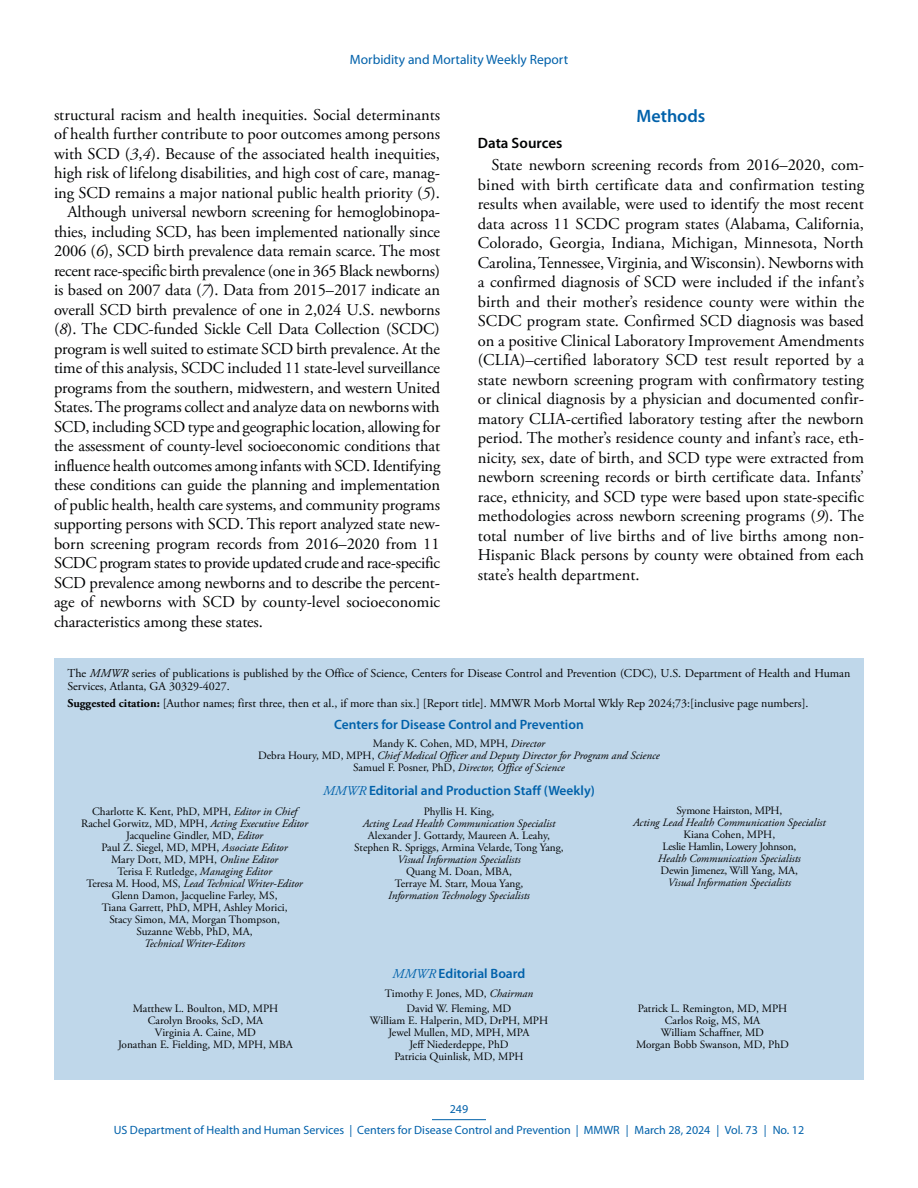
<style>
.page{position:relative;width:918px;height:1188px;background:#fff}
.page>*{position:absolute;margin:0;border:0;box-sizing:border-box;transform-origin:0 0}
.Heading_1{font:600 18px "Myriad Pro";color:#0061aa}
.Paragraph{font:16.5px/19.5px "Adobe Garamond Pro";color:#010203;text-align:justify}
.Heading_2_after_Heading_1{font:600 15px "Myriad Pro";color:#010203}
.t1{font:600 13.5px "Myriad Pro";color:#0061aa}
.t2{font:13.5px "Myriad Pro";color:#0061aa}
.t3{font:12px/13.5px "Adobe Garamond Pro";color:#010203}
.t4{font:12px/21.8px "Myriad Pro";color:#0061aa;text-align:center}
.t5{font:11.25px/12px "Adobe Garamond Pro";color:#010203;text-align:center}
.t6{font:italic 11.25px/12px "Adobe Garamond Pro";color:#010203;text-align:center}
.t7{font:11.25px/12px "Adobe Garamond Pro";letter-spacing:-.02em;color:#010203;text-align:center}
.s1{font-style:italic}
.s2{font-weight:700}
.s3{font-style:normal}
.s4{font-family:"Adobe Garamond Pro";font-weight:400;font-style:italic}
</style>
<div class="page">
<div style="left:54px;top:659px;width:810px;height:421px;background:#bfd7ea"></div>
<hr style="left:432px;top:1119px;width:54px;height:1px;background:#0061aa">
<p class="t2" style="left:350px;top:52px;width:220px">Morbidity and Mortality Weekly Report</p>
<p class="Paragraph" style="left:54px;top:106px;width:388px">structural racism and health inequities. Social determinants of health further contribute to poor outcomes among persons with SCD (<span class="s1">3</span>,<span class="s1">4</span>). Because of the associated health inequities, high risk of lifelong disabilities, and high cost of care, manag&shy;ing SCD remains a major national public health priority (<span class="s1">5</span>).</p>
<p class="Paragraph" style="left:54px;top:203px;width:388px;text-indent:14px">Although universal newborn screening for hemoglobinopa&shy;thies, including SCD, has been implemented nationally since 2006 (<span class="s1">6</span>), SCD birth prevalence data remain scarce. The most recent race-specific birth prevalence (one in 365 Black newborns) is based on 2007 data (<span class="s1">7</span>). Data from 2015–2017 indicate an overall SCD birth prevalence of one in 2,024 U.S. newborns (<span class="s1">8</span>). The CDC-funded Sickle Cell Data Collection (SCDC) program is well suited to estimate SCD birth prevalence. At the time of this analysis, SCDC included 11 state-level surveillance programs from the southern, midwestern, and western United States. The programs collect and analyze data on newborns with SCD, including SCD type and geographic location, allowing for the assessment of county-level socioeconomic conditions that influence health outcomes among infants with SCD. Identifying these conditions can guide the planning and implementation of public health, health care systems, and community programs supporting persons with SCD. This report analyzed state new&shy;born screening program records from 2016–2020 from 11<br>SCDC program states to provide updated crude and race-specific SCD prevalence among newborns and to describe the percent&shy;age of newborns with SCD by county-level socioeconomic characteristics among these states.</p>
<h1 class="Heading_1" style="left:636px;top:105px;width:70px">Methods</h1>
<h2 class="Heading_2_after_Heading_1" style="left:478px;top:135px;width:86px">Data Sources</h2>
<p class="Paragraph" style="left:478px;top:156px;width:388px;text-indent:14px">State newborn screening records from 2016–2020, com&shy;bined with birth certificate data and confirmation testing results when available, were used to identify the most recent data across 11 SCDC program states (Alabama, California, Colorado, Georgia, Indiana, Michigan, Minnesota, North Carolina, Tennessee, Virginia, and Wisconsin). Newborns with a confirmed diagnosis of SCD were included if the infant’s birth and their mother’s residence county were within the SCDC program state. Confirmed SCD diagnosis was based on a positive Clinical Laboratory Improvement Amendments (CLIA)–certified laboratory SCD test result reported by a state newborn screening program with confirmatory testing or clinical diagnosis by a physician and documented confir&shy;matory CLIA-certified laboratory testing after the newborn period. The mother’s residence county and infant’s race, eth&shy;nicity, sex, date of birth, and SCD type were extracted from newborn screening records or birth certificate data. Infants’ race, ethnicity, and SCD type were based upon state-specific methodologies across newborn screening programs (<span class="s1">9</span>). The total number of live births and of live births among non-Hispanic Black persons by county were obtained from each state’s health department.</p>
<p class="t3" style="left:68px;top:667px;width:784px">The <span class="s1">MMWR</span> series of publications is published by the Office of Science, Centers for Disease Control and Prevention (CDC), U.S. Department of Health and Human<br>Services, Atlanta, GA 30329-4027.</p>
<p class="t3" style="left:68px;top:697px;width:743px"><span class="s2">Suggested citation:</span> [Author names; first three, then et al., if more than six.] [Report title]. MMWR Morb Mortal Wkly Rep 2024;73:[inclusive page numbers].</p>
<p class="t1" style="left:334px;top:717px;width:251px">Centers for Disease Control and Prevention</p>
<p class="t6" style="left:258px;top:738px;width:403px"><span class="s3">Mandy K. Cohen, MD, MPH,</span> Director<br><span class="s3">Debra Houry, MD, MPH,</span> Chief Medical Officer and Deputy Director for Program and Science<br><span class="s3">Samuel F. Posner, PhD,</span> Director, Office of Science</p>
<p class="t1" style="left:323px;top:783px;width:273px"><span class="s4">MMWR</span> Editorial and Production Staff (Weekly)</p>
<p class="t5" style="left:81px;top:806px;width:228px">Charlotte K. Kent, PhD, MPH, <span class="s1">Editor in Chief </span>Rachel Gorwitz, MD, MPH, <span class="s1">Acting Executive Editor </span>Jacqueline Gindler, MD, <span class="s1">Editor<br></span>Paul Z. Siegel, MD, MPH, <span class="s1">Associate Editor<br></span>Mary Dott, MD, MPH, <span class="s1">Online Editor<br></span>Terisa F. Rutledge, <span class="s1">Managing Editor<br></span>Teresa M. Hood, MS, <span class="s1">Lead Technical Writer-Editor </span>Glenn Damon, Jacqueline Farley, MS,<br>Tiana Garrett, PhD, MPH, Ashley Morici,<br>Stacy Simon, MA, Morgan Thompson,<br>Suzanne Webb, PhD, MA,</p>
<p class="t6" style="left:144px;top:938px;width:103px">Technical Writer-Editors</p>
<p class="t7" style="left:677px;top:805px;width:107px">Symone Hairston, MPH,</p>
<p class="t6" style="left:633px;top:817px;width:194px">Acting Lead Health Communication Specialist</p>
<p class="t7" style="left:662px;top:829px;width:135px">Kiana Cohen, MPH,<br>Leslie Hamlin, Lowery Johnson,</p>
<p class="t6" style="left:658px;top:853px;width:145px">Health Communication Specialists</p>
<p class="t7" style="left:661px;top:865px;width:139px">Dewin Jimenez, Will Yang, MA,</p>
<p class="t6" style="left:668px;top:877px;width:125px">Visual Information Specialists</p>
<p class="t5" style="left:424px;top:806px;width:72px">Phyllis H. King,</p>
<p class="t6" style="left:363px;top:818px;width:194px">Acting Lead Health Communication Specialist</p>
<p class="t5" style="left:354px;top:830px;width:211px">Alexander J. Gottardy, Maureen A. Leahy,<br>Stephen R. Spriggs, Armina Velarde, Tong Yang,</p>
<p class="t6" style="left:397px;top:854px;width:125px">Visual Information Specialists</p>
<p class="t5" style="left:395px;top:866px;width:130px">Quang M. Doan, MBA,<br>Terraye M. Starr, Moua Yang,</p>
<p class="t6" style="left:388px;top:890px;width:143px">Information Technology Specialists</p>
<p class="t1" style="left:393px;top:966px;width:134px"><span class="s4">MMWR</span> Editorial Board</p>
<p class="t5" style="left:385px;top:988px;width:150px">Timothy F. Jones, MD, <span class="s1">Chairman</span></p>
<p class="t5" style="left:118px;top:1002px;width:176px">Matthew L. Boulton, MD, MPH<br>Carolyn Brooks, ScD, MA<br>Virginia A. Caine, MD<br>Jonathan E. Fielding, MD, MPH, MBA</p>
<p class="t5" style="left:370px;top:1002px;width:180px">David W. Fleming, MD<br>William E. Halperin, MD, DrPH, MPH<br>Jewel Mullen, MD, MPH, MPA<br>Jeff Niederdeppe, PhD<br>Patricia Quinlisk, MD, MPH</p>
<p class="t5" style="left:636px;top:1002px;width:154px">Patrick L. Remington, MD, MPH<br>Carlos Roig, MS, MA<br>William Schaffner, MD<br>Morgan Bobb Swanson, MD, PhD</p>
<p class="t4" style="left:114px;top:1098px;width:692px">249<br>US Department of Health and Human Services | Centers for Disease Control and Prevention | MMWR | March 28, 2024 | Vol. 73 | No. 12</p>
</div>
